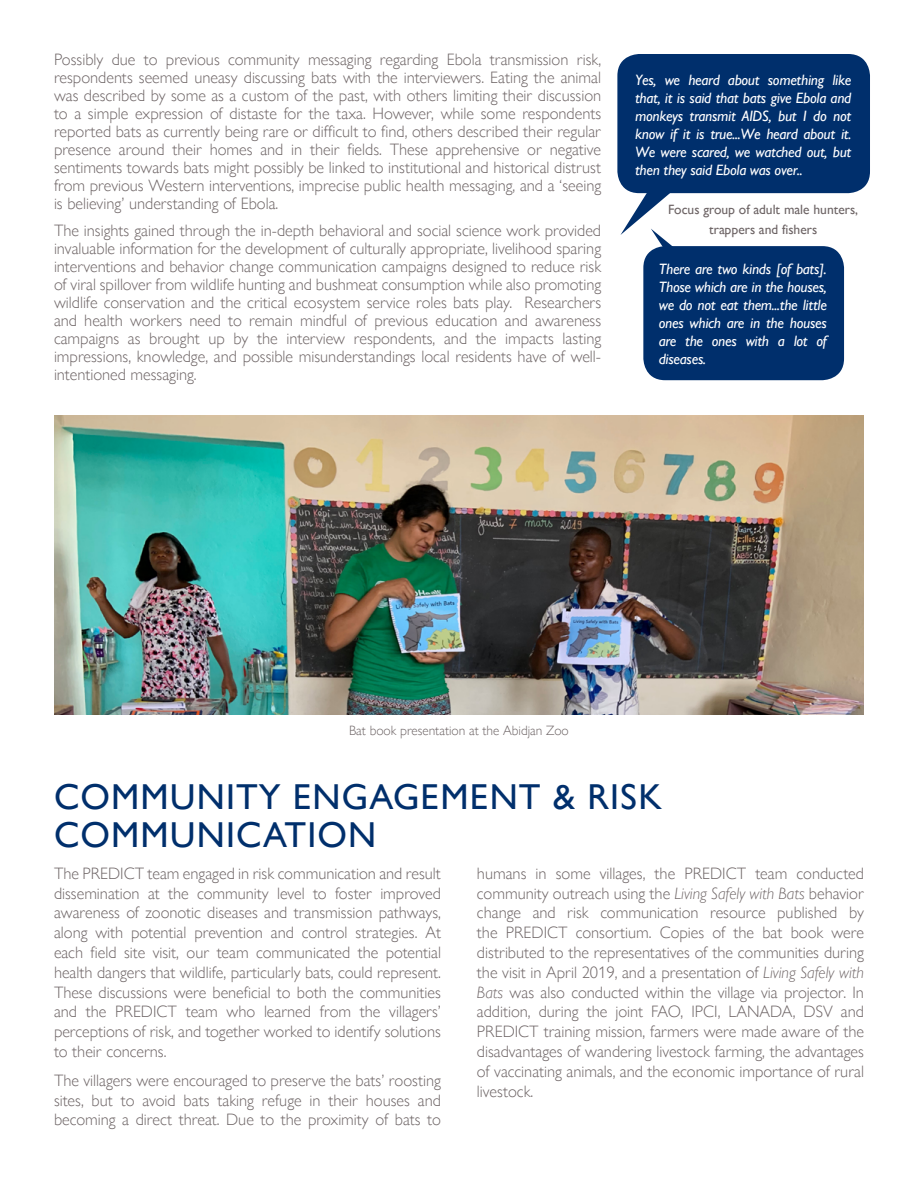
<style>
.page{position:relative;width:918px;height:1188px;background:#fff}
.page>*{position:absolute;margin:0;border:0;box-sizing:border-box;transform-origin:0 0}
.t1{font:36px/37.5px "Gill Sans Nova";letter-spacing:.03em;color:#002f6c}
.t2{font:300 16.5px/19.8px "Gill Sans Nova";color:#6d6465;text-align:justify}
.t3{font:italic 15px/18px "Gill Sans Nova";letter-spacing:-.02em;color:#fff;text-align:justify}
.t4{font:13.5px/19.8px "Gill Sans Nova";color:#6d6465;text-align:center}
.t5{font:300 13.5px "Gill Sans Nova";color:#6d6465}
.s1{font-style:italic}
</style>
<div class="page">
<div style="left:617px;top:54px;width:253px;height:139px;background:#002f6c;border-radius:22px"></div>
<div style="left:643px;top:246px;width:201px;height:134px;background:#002f6c;border-radius:22px"></div>
<svg style="left:620px;top:184px;width:62px;height:70px"></svg>
<img style="left:54px;top:416px;width:810px;height:299px">
<p class="t2" style="left:54px;top:51px;width:549px;line-height:18px">Possibly due to previous community messaging regarding Ebola transmission risk, respondents seemed uneasy discussing bats with the interviewers. Eating the animal was described by some as a custom of the past, with others limiting their discussion to a simple expression of distaste for the taxa. However, while some respondents reported bats as currently being rare or difficult to find, others described their regular presence around their homes and in their fields. These apprehensive or negative sentiments towards bats might possibly be linked to institutional and historical distrust from previous Western interventions, imprecise public health messaging, and a ‘seeing is believing’ understanding of Ebola.</p>
<p class="t2" style="left:54px;top:222px;width:549px;line-height:18px">The insights gained through the in-depth behavioral and social science work provided invaluable information for the development of culturally appropriate, livelihood sparing interventions and behavior change communication campaigns designed to reduce risk of viral spillover from wildlife hunting and bushmeat consumption while also promoting wildlife conservation and the critical ecosystem service roles bats play. Researchers and health workers need to remain mindful of previous education and awareness campaigns as brought up by the interview respondents, and the impacts lasting impressions, knowledge, and possible misunderstandings local residents have of well&shy;intentioned messaging.</p>
<p class="t3" style="left:635px;top:71px;width:218px">Yes, we heard about something like that, it is said that bats give Ebola and monkeys transmit AIDS, but I do not know if it is true...We heard about it.<br>We were scared, we watched out, but then they said Ebola was over..</p>
<p class="t4" style="left:668px;top:200px;width:192px">Focus group of adult male hunters, trappers and fishers</p>
<p class="t3" style="left:659px;top:260px;width:170px">There are two kinds [of bats].<br>Those which are in the houses, we do not eat them...the little ones which are in the houses are the ones with a lot of diseases.</p>
<p class="t5" style="left:349px;top:722px;width:221px">Bat book presentation at the Abidjan Zoo</p>
<h1 class="t1" style="left:54px;top:779px;width:610px">COMMUNITY ENGAGEMENT &amp; RISK<br>COMMUNICATION</h1>
<p class="t2" style="left:54px;top:864px;width:389px">The PREDICT team engaged in risk communication and result dissemination at the community level to foster improved awareness of zoonotic diseases and transmission pathways, along with potential prevention and control strategies. At each field site visit, our team communicated the potential health dangers that wildlife, particularly bats, could represent.<br>These discussions were beneficial to both the communities and the PREDICT team who learned from the villagers’ perceptions of risk, and together worked to identify solutions to their concerns.</p>
<p class="t2" style="left:54px;top:1071px;width:389px">The villagers were encouraged to preserve the bats’ roosting sites, but to avoid bats taking refuge in their houses and becoming a direct threat. Due to the proximity of bats to</p>
<p class="t2" style="left:477px;top:864px;width:389px">humans in some villages, the PREDICT team conducted community outreach using the <span class="s1">Living Safely with Bats</span> behavior change and risk communication resource published by the PREDICT consortium. Copies of the bat book were distributed to the representatives of the communities during the visit in April 2019, and a presentation of <span class="s1">Living Safely with Bats</span> was also conducted within the village via projector. In addition, during the joint FAO, IPCI, LANADA, DSV and PREDICT training mission, farmers were made aware of the disadvantages of wandering livestock farming, the advantages of vaccinating animals, and the economic importance of rural livestock.</p>
</div>
